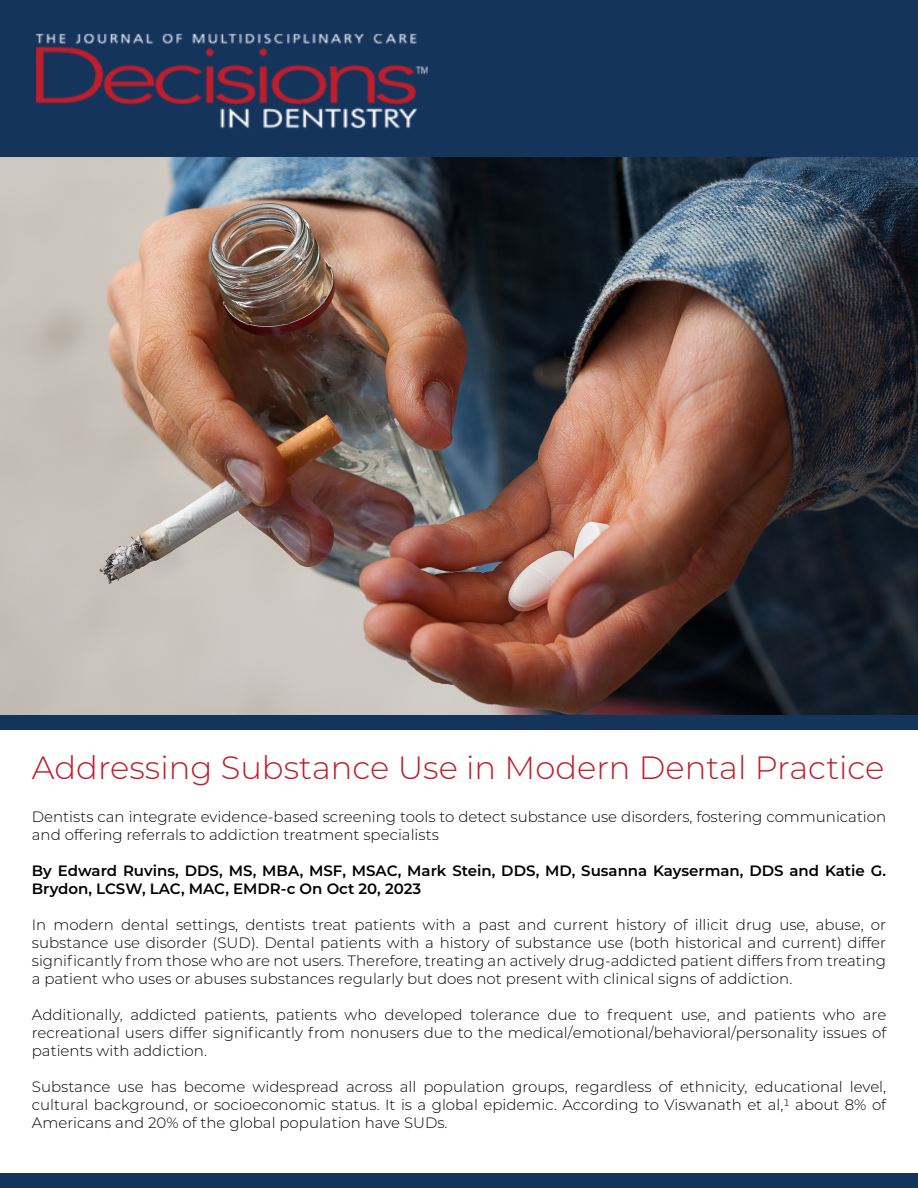
<style>
.page{position:relative;width:918px;height:1188px;background:#fff}
.page>*{position:absolute;margin:0;border:0;box-sizing:border-box;transform-origin:0 0}
.t1{font:300 32.25px "Montserrat";color:#bf1e2c}
.t2{font:300 15px/18px "Montserrat";color:#000;text-align:justify}
.t3{font:600 15px/18px "Montserrat";color:#000}
</style>
<div class="page">
<img style="left:0;top:157px;width:918px;height:558px">
<div style="left:0;top:0;width:918px;height:157px;background:#15345c"></div>
<div style="left:0;top:715px;width:918px;height:14px;background:#15345c"></div>
<div style="left:0;top:1174px;width:918px;height:14px;background:#15345c"></div>
<img style="left:35px;top:33px;width:393px;height:96px">
<h1 class="t1" style="left:32px;top:746px;width:854px">Addressing Substance Use in Modern Dental Practice</h1>
<p class="t2" style="left:32px;top:807px;width:856px">Dentists can integrate evidence-based screening tools to detect substance use disorders, fostering communication and offering referrals to addiction treatment specialists</p>
<p class="t3" style="left:32px;top:861px;width:856px">By Edward Ruvins, DDS, MS, MBA, MSF, MSAC, Mark Stein, DDS, MD, Susanna Kayserman, DDS and Katie G.<br>Brydon, LCSW, LAC, MAC, EMDR-c On Oct 20, 2023</p>
<p class="t2" style="left:32px;top:915px;width:856px">In modern dental settings, dentists treat patients with a past and current history of illicit drug use, abuse, or substance use disorder (SUD). Dental patients with a history of substance use (both historical and current) differ significantly from those who are not users. Therefore, treating an actively drug-addicted patient differs from treating a patient who uses or abuses substances regularly but does not present with clinical signs of addiction.</p>
<p class="t2" style="left:32px;top:1005px;width:856px">Additionally, addicted patients, patients who developed tolerance due to frequent use, and patients who are recreational users differ significantly from nonusers due to the medical/ emotional/ behavioral/ personality issues of patients with addiction.</p>
<p class="t2" style="left:32px;top:1077px;width:856px">Substance use has become widespread across all population groups, regardless of ethnicity, educational level, cultural background, or socioeconomic status. It is a global epidemic. According to Viswanath et al,1 about 8% of Americans and 20% of the global population have SUDs.</p>
</div>
